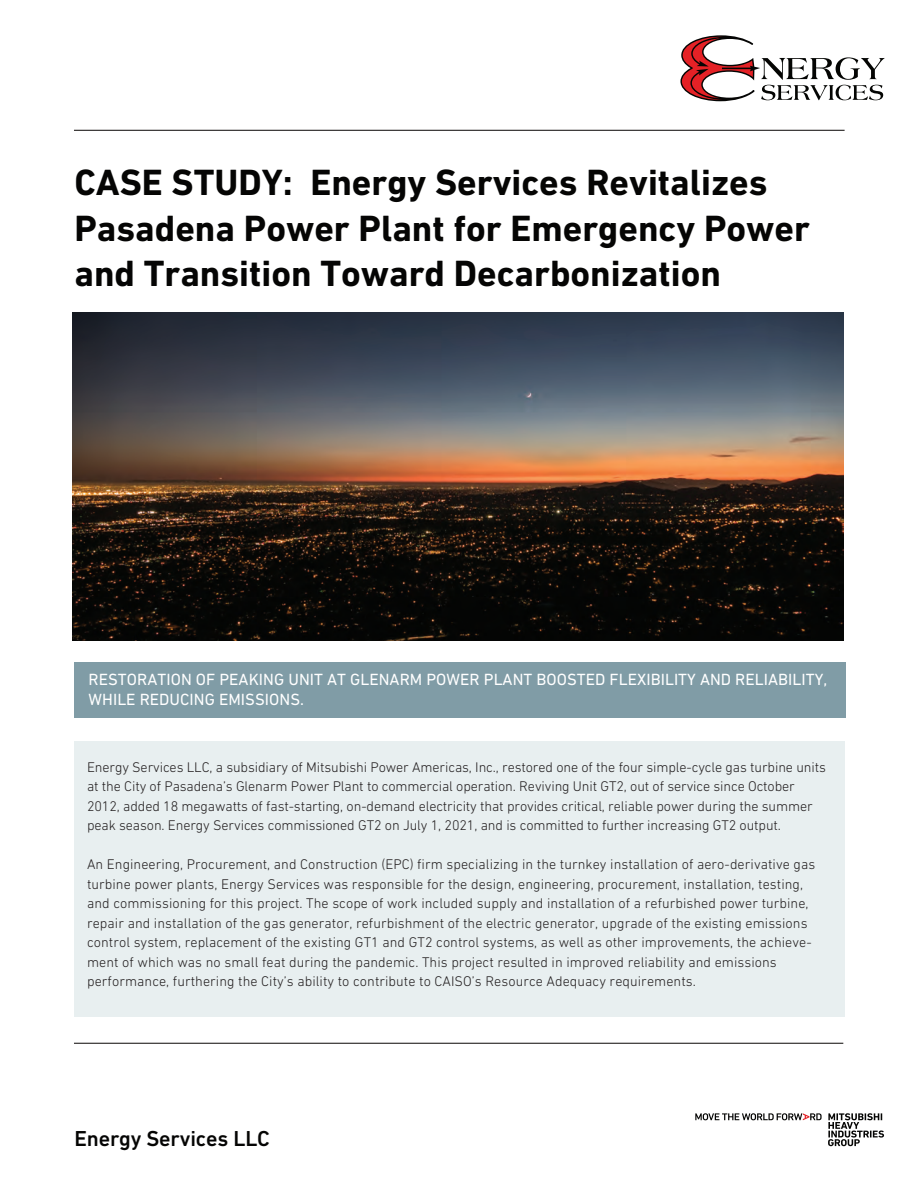
<style>
.page{position:relative;width:918px;height:1188px;background:#fff}
.page>*{position:absolute;margin:0;border:0;box-sizing:border-box;transform-origin:0 0}
.t1{font:700 37.2px/45.5px "DIN Next LT Pro";color:#050504}
.t2{font:500 22.05px "DIN Next LT Pro";letter-spacing:-.005em;color:#050504}
.t3{font:16.5px/19.5px "DIN Next LT Pro";letter-spacing:.005em;color:#fff}
.t4{font:300 14.25px/19.5px "DIN Next LT Pro";letter-spacing:.005em;color:#231f20}
</style>
<div class="page">
<img style="left:73px;top:312px;width:770px;height:329px">
<div style="left:74px;top:741px;width:771px;height:276px;background:#e8eff0"></div>
<div style="left:74px;top:662px;width:771px;height:56px;background:#809ca6"></div>
<hr style="left:74px;top:1043px;width:769px;height:1px;background:#090605">
<hr style="left:74px;top:130px;width:771px;height:1px;background:#090605">
<svg style="left:828px;top:1113px;width:56px;height:33px"></svg>
<svg style="left:695px;top:1113px;width:127px;height:7px"></svg>
<svg style="left:680px;top:35px;width:205px;height:66px"></svg>
<h1 class="t1" style="left:74px;top:160px;width:737px">CASE STUDY: Energy Services Revitalizes<br>Pasadena Power Plant for Emergency Power and Transition Toward Decarbonization</h1>
<p class="t3" style="left:89px;top:670px;width:740px">RESTORATION OF PEAKING UNIT AT GLENARM POWER PLANT BOOSTED FLEXIBILITY AND RELIABILITY,<br>WHILE REDUCING EMISSIONS.</p>
<p class="t4" style="left:87px;top:757px;width:740px">Energy Services LLC, a subsidiary of Mitsubishi Power Americas, Inc., restored one of the four simple-cycle gas turbine units at the City of Pasadena’s Glenarm Power Plant to commercial operation. Reviving Unit GT2, out of service since October 2012, added 18 megawatts of fast-starting, on-demand electricity that provides critical, reliable power during the summer peak season. Energy Services commissioned GT2 on July 1, 2021, and is committed to further increasing GT2 output.</p>
<p class="t4" style="left:87px;top:854px;width:730px">An Engineering, Procurement, and Construction (EPC) firm specializing in the turnkey installation of aero-derivative gas turbine power plants, Energy Services was responsible for the design, engineering, procurement, installation, testing, and commissioning for this project. The scope of work included supply and installation of a refurbished power turbine, repair and installation of the gas generator, refurbishment of the electric generator, upgrade of the existing emissions control system, replacement of the existing GT1 and GT2 control systems, as well as other improvements, the achieve&shy;ment of which was no small feat during the pandemic. This project resulted in improved reliability and emissions performance, furthering the City’s ability to contribute to CAISO’s Resource Adequacy requirements.</p>
<h2 class="t2" style="left:74px;top:1126px;width:197px">Energy Services LLC</h2>
</div>
